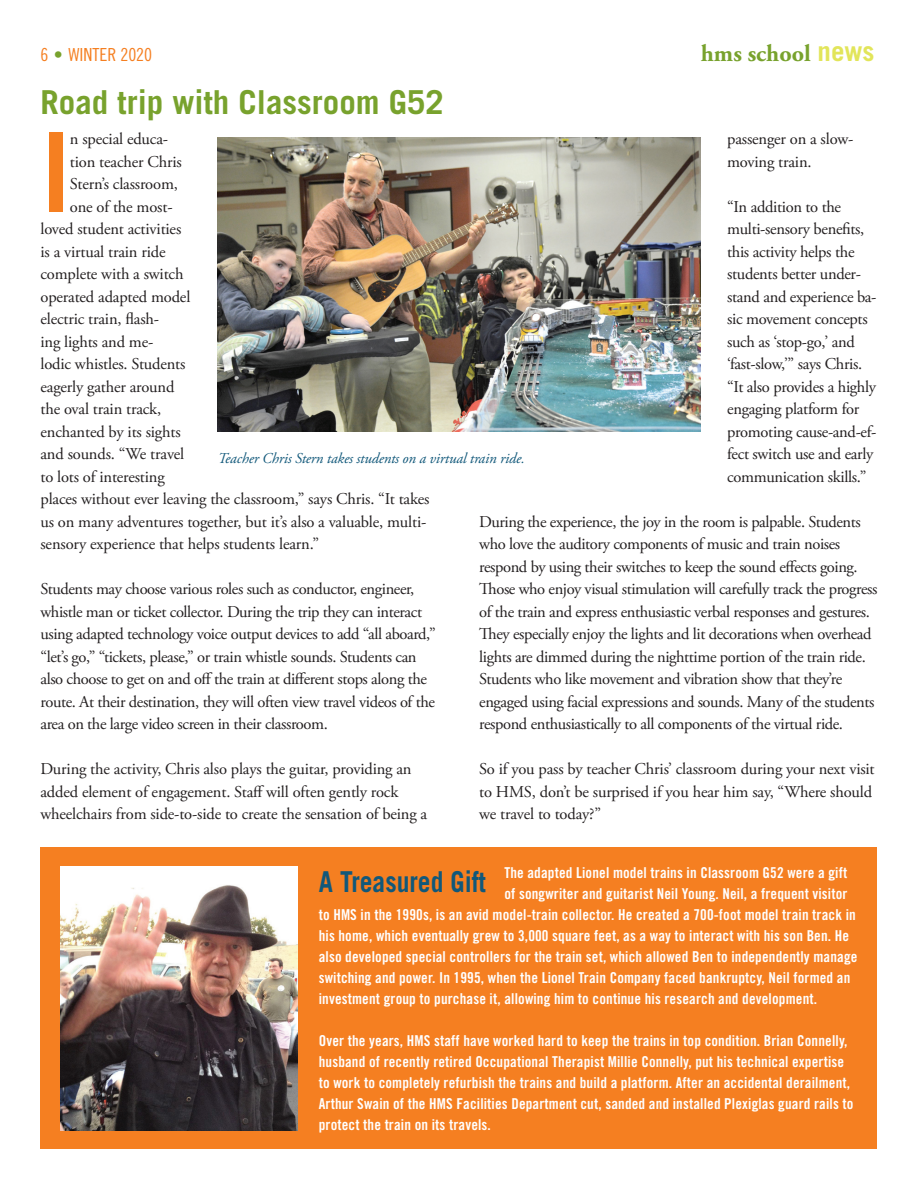
<style>
.page{position:relative;width:918px;height:1188px;background:#fff}
.page>*{position:absolute;margin:0;border:0;box-sizing:border-box;transform-origin:0 0}
.t1{font:109.95px "Trade Gothic Bold Cond Twenty";color:#f57f21}
.t2{font:700 33px "Trade Gothic";color:#78a22d}
.t3{font:700 28.8px "Trade Gothic";color:#11587a;scale:.88 1}
.t4{font:700 24px "Adobe Garamond Pro";color:#78a22d}
.t5{font:18px "Trade Gothic Cond Eighteen";color:#f57f21}
.t6{font:16.5px/22.5px "Adobe Garamond Pro";letter-spacing:-.02em;color:#231f20}
.t7{font:15px/21px "Trade Gothic Bold Cond Twenty";letter-spacing:.01em;color:#fff}
.t8{font:italic 15px "Adobe Garamond Pro";letter-spacing:-.01em;color:#11587a}
.s1{color:#78a22d}
.s2{font-family:"Trade Gothic";font-size:27px;color:#e2e55a}
</style>
<div class="page">
<img style="left:218px;top:137px;width:482px;height:295px">
<div style="left:40px;top:848px;width:838px;height:301px;background:#f57f21"></div>
<img style="left:60px;top:866px;width:237px;height:264px">
<p class="t5" style="left:40px;top:44px;width:113px">6 <span class="s1">•</span> WINTER 2020</p>
<h3 class="t4" style="left:701px;top:40px;width:175px">hms school <span class="s2">news</span></h3>
<h2 class="t2" style="left:40px;top:82px;width:405px">Road trip with Classroom G52</h2>
<h1 class="t1" style="left:40px;top:106px;width:32px">I</h1>
<p class="t6" style="left:70px;top:128px;width:100px">n special educa-</p>
<p class="t6" style="left:727px;top:128px;width:128px">passenger on a slow&shy;moving train.</p>
<p class="t6" style="left:727px;top:196px;width:151px">“In addition to the multi-sensory benefits, this activity helps the students better under&shy;stand and experience ba&shy;sic movement concepts such as ‘stop-go,’ and ‘fast-slow,’” says Chris. “It also provides a highly engaging platform for promoting cause-and-ef&shy;fect switch use and early communication skills.”</p>
<p class="t6" style="left:479px;top:511px;width:400px">During the experience, the joy in the room is palpable. Students who love the auditory components of music and train noises respond by using their switches to keep the sound effects going.<br>Those who enjoy visual stimulation will carefully track the progress of the train and express enthusiastic verbal responses and gestures.<br>They especially enjoy the lights and lit decorations when overhead lights are dimmed during the nighttime portion of the train ride.<br>Students who like movement and vibration show that they’re engaged using facial expressions and sounds. Many of the students respond enthusiastically to all components of the virtual ride.</p>
<p class="t6" style="left:479px;top:758px;width:397px">So if you pass by teacher Chris’ classroom during your next visit to HMS, don’t be surprised if you hear him say, “Where should we travel to today?”</p>
<p class="t6" style="left:70px;top:151px;width:113px">tion teacher Chris</p>
<p class="t6" style="left:70px;top:173px;width:109px">Stern’s classroom,</p>
<p class="t6" style="left:70px;top:196px;width:104px">one of the most-</p>
<p class="t6" style="left:40px;top:218px;width:142px">loved student activities</p>
<p class="t6" style="left:40px;top:241px;width:127px">is a virtual train ride</p>
<p class="t6" style="left:40px;top:263px;width:145px">complete with a switch</p>
<p class="t6" style="left:40px;top:286px;width:151px">operated adapted model</p>
<p class="t6" style="left:40px;top:308px;width:120px">electric train, flash-</p>
<p class="t6" style="left:40px;top:331px;width:114px">ing lights and me-</p>
<p class="t6" style="left:40px;top:353px;width:147px">lodic whistles. Students</p>
<p class="t6" style="left:40px;top:376px;width:135px">eagerly gather around</p>
<p class="t6" style="left:40px;top:398px;width:122px">the oval train track,</p>
<p class="t6" style="left:40px;top:421px;width:142px">enchanted by its sights</p>
<p class="t6" style="left:40px;top:443px;width:145px">and sounds. “We travel</p>
<p class="t6" style="left:40px;top:466px;width:126px">to lots of interesting</p>
<p class="t6" style="left:40px;top:488px;width:391px">places without ever leaving the classroom,” says Chris. “It takes</p>
<p class="t6" style="left:40px;top:511px;width:387px">us on many adventures together, but it’s also a valuable, multi-</p>
<p class="t6" style="left:40px;top:533px;width:280px">sensory experience that helps students learn.”</p>
<p class="t6" style="left:40px;top:578px;width:397px">Students may choose various roles such as conductor, engineer, whistle man or ticket collector. During the trip they can interact using adapted technology voice output devices to add “all aboard,” “let’s go,” “tickets, please,” or train whistle sounds. Students can also choose to get on and off the train at different stops along the route. At their destination, they will often view travel videos of the area on the large video screen in their classroom.</p>
<p class="t6" style="left:40px;top:758px;width:388px">During the activity, Chris also plays the guitar, providing an added element of engagement. Staff will often gently rock wheelchairs from side-to-side to create the sensation of being a</p>
<p class="t8" style="left:218px;top:449px;width:309px">Teacher Chris Stern takes students on a virtual train ride.</p>
<p class="t7" style="left:504px;top:862px;width:344px">The adapted Lionel model trains in Classroom G52 were a gift</p>
<p class="t7" style="left:504px;top:883px;width:345px">of songwriter and guitarist Neil Young. Neil, a frequent visitor</p>
<p class="t7" style="left:319px;top:904px;width:539px">to HMS in the 1990s, is an avid model-train collector. He created a 700-foot model train track in</p>
<p class="t7" style="left:319px;top:925px;width:532px">his home, which eventually grew to 3,000 square feet, as a way to interact with his son Ben. He</p>
<p class="t7" style="left:319px;top:946px;width:540px">also developed special controllers for the train set, which allowed Ben to independently manage</p>
<p class="t7" style="left:319px;top:967px;width:533px">switching and power. In 1995, when the Lionel Train Company faced bankruptcy, Neil formed an</p>
<p class="t7" style="left:319px;top:988px;width:500px">investment group to purchase it, allowing him to continue his research and development.</p>
<p class="t7" style="left:319px;top:1030px;width:536px">Over the years, HMS staff have worked hard to keep the trains in top condition. Brian Connelly, husband of recently retired Occupational Therapist Millie Connelly, put his technical expertise to work to completely refurbish the trains and build a platform. After an accidental derailment, Arthur Swain of the HMS Facilities Department cut, sanded and installed Plexiglas guard rails to protect the train on its travels.</p>
<h3 class="t3" style="left:319px;top:864px;width:192px">A Treasured Gift</h3>
</div>
